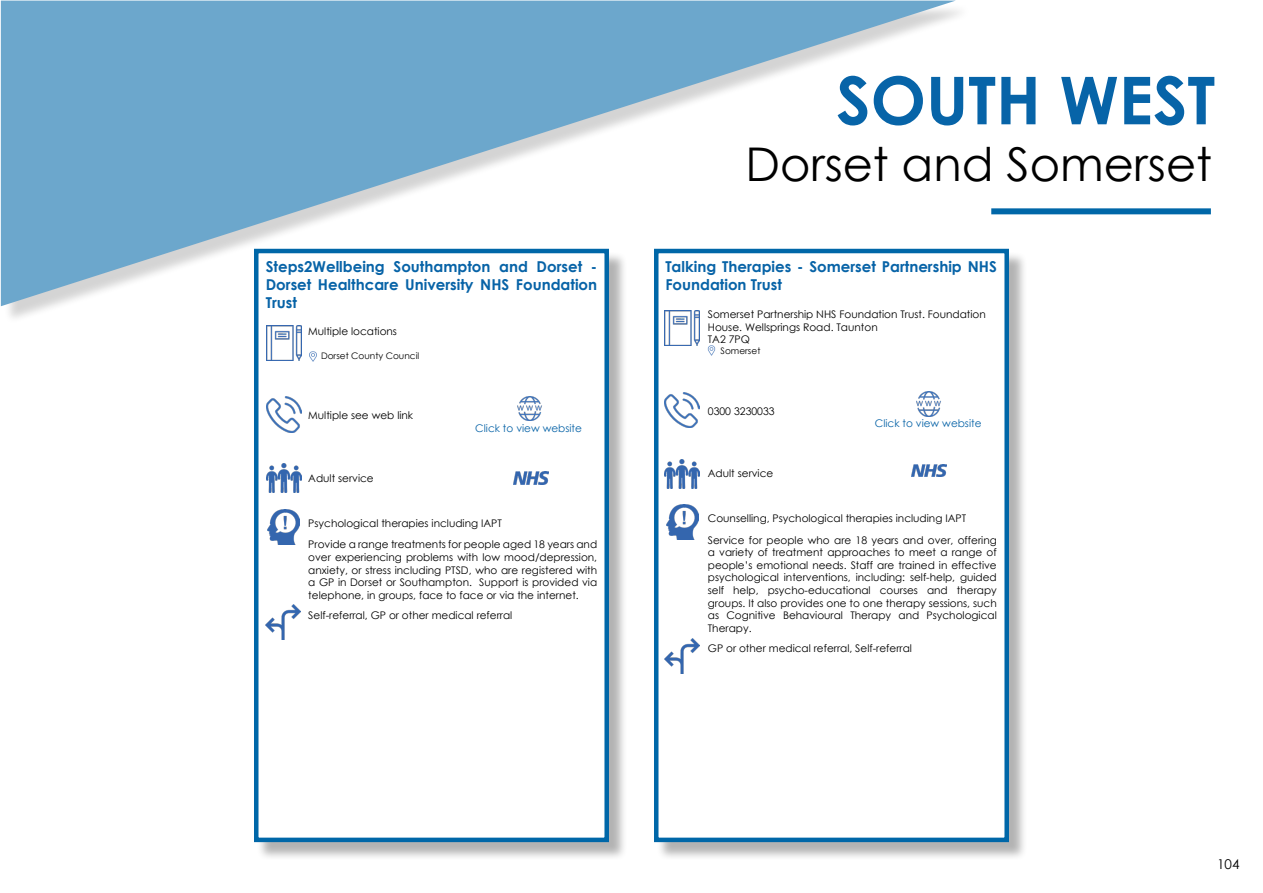
<style>
.page{position:relative;width:1263px;height:893px;background:#fff}
.page>*{position:absolute;margin:0;border:0;box-sizing:border-box;transform-origin:0 0}
.t1{font:700 66px "Century Gothic";color:#0764a8}
.t2{font:46.5px "Century Gothic";color:#000}
.t3{font:700 15px/18px "Century Gothic";color:#0763a7;text-align:justify}
.t4{font:13.5px "Century Gothic";color:#000}
.t5{font:10.5px/12.6px "Century Gothic";color:#000}
.t6{font:10.5px "Century Gothic";color:#0763a7}
.t7{font:9px "Century Gothic";color:#000}
</style>
<div class="page">
<svg style="left:1px;top:1px;width:955px;height:305px;fill:#6ca7cc"></svg>
<div style="left:991px;top:208px;width:220px;height:6px;background:#0067a8"></div>
<div style="left:256px;top:251px;width:372px;height:610px;background:#000;opacity:.3"></div>
<div style="left:254px;top:249px;width:355px;height:593px;background:#fff;border:4px solid #0067a8"></div>
<div style="left:656px;top:251px;width:372px;height:610px;background:#000;opacity:.3"></div>
<div style="left:654px;top:249px;width:355px;height:593px;background:#fff;border:4px solid #0067a8"></div>
<img style="left:266px;top:325px;width:35px;height:35px">
<img style="left:266px;top:397px;width:35px;height:35px">
<img style="left:518px;top:396px;width:24px;height:25px">
<img style="left:266px;top:463px;width:35px;height:30px">
<img style="left:513px;top:472px;width:35px;height:12px">
<img style="left:268px;top:510px;width:32px;height:35px">
<img style="left:266px;top:605px;width:35px;height:35px">
<svg style="left:309px;top:351px;width:8px;height:10px"></svg>
<img style="left:665px;top:311px;width:35px;height:35px">
<img style="left:665px;top:392px;width:35px;height:35px">
<img style="left:916px;top:392px;width:25px;height:24px">
<img style="left:911px;top:464px;width:36px;height:13px">
<img style="left:665px;top:460px;width:35px;height:29px">
<img style="left:666px;top:504px;width:32px;height:35px">
<img style="left:665px;top:639px;width:35px;height:35px">
<svg style="left:707px;top:346px;width:9px;height:10px"></svg>
<h3 class="t3" style="left:266px;top:257px;width:333px">Steps2Wellbeing Southampton and Dorset - Dorset Healthcare University NHS Foundation Trust</h3>
<p class="t5" style="left:308px;top:325px;width:90px">Multiple locations</p>
<p class="t7" style="left:321px;top:349px;width:100px">Dorset County Council</p>
<p class="t5" style="left:308px;top:409px;width:106px">Multiple see web link</p>
<p class="t6" style="left:475px;top:421px;width:108px">Click to view website</p>
<p class="t5" style="left:308px;top:472px;width:67px">Adult service</p>
<p class="t5" style="left:308px;top:512px;width:290px;line-height:21.6px">Psychological therapies including IAPT<br>Provide a range treatments for people aged 18 years and</p>
<p class="t5" style="left:308px;top:551px;width:290px;text-align:justify">over experiencing problems with low mood/depression, anxiety, or stress including PTSD, who are registered with a GP in Dorset or Southampton. Support is provided via telephone, in groups, face to face or via the internet.</p>
<p class="t5" style="left:308px;top:609px;width:206px">Self-referral, GP or other medical referral</p>
<h1 class="t1" style="left:836px;top:50px;width:380px">SOUTH WEST</h1>
<h2 class="t2" style="left:746px;top:132px;width:468px">Dorset and Somerset</h2>
<h3 class="t3" style="left:665px;top:257px;width:333px">Talking Therapies - Somerset Partnership NHS<br>Foundation Trust</h3>
<p class="t5" style="left:708px;top:308px;width:280px">Somerset Partnership NHS Foundation Trust. Foundation<br>House. Wellsprings Road. Taunton<br>TA2 7PQ</p>
<p class="t7" style="left:721px;top:344px;width:41px">Somerset</p>
<p class="t5" style="left:708px;top:404px;width:68px">0300 3230033</p>
<p class="t6" style="left:875px;top:416px;width:108px">Click to view website</p>
<p class="t5" style="left:708px;top:467px;width:67px">Adult service</p>
<p class="t5" style="left:708px;top:507px;width:290px;line-height:21.6px">Counselling, Psychological therapies including IAPT<br>Service for people who are 18 years and over, offering</p>
<p class="t5" style="left:708px;top:546px;width:290px;text-align:justify">a variety of treatment approaches to meet a range of people’s emotional needs. Staff are trained in effective psychological interventions, including: self-help, guided self help, psycho-educational courses and therapy groups. It also provides one to one therapy sessions, such as Cognitive Behavioural Therapy and Psychological Therapy.</p>
<p class="t5" style="left:708px;top:642px;width:206px">GP or other medical referral, Self-referral</p>
<p class="t4" style="left:1217px;top:855px;width:24px">104</p>
</div>
